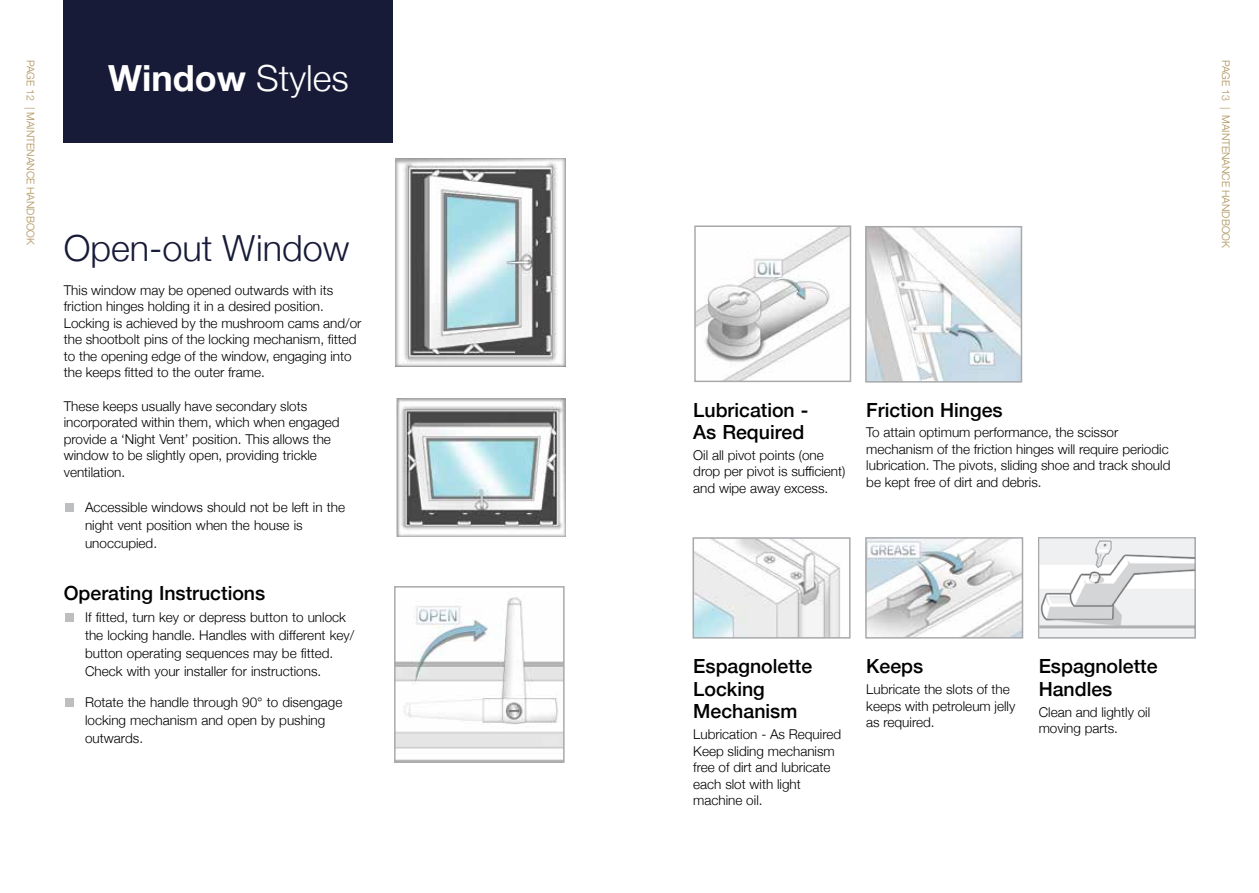
<style>
.page{position:relative;width:1259px;height:893px;background:#fff}
.page>*{position:absolute;margin:0;border:0;box-sizing:border-box;transform-origin:0 0}
.t1{font:300 36px "Helvetica Neue";color:#171b37}
.t2{font:700 36px "Helvetica Neue";color:#fff}
.t3{font:500 19.5px/22.5px "Helvetica Neue";color:#000}
.t4{font:300 13.5px/16.5px "Helvetica Neue";color:#000}
.t5{font:300 10.5px "Helvetica Neue";color:#ab9157}
.s1{font-weight:300}
</style>
<div class="page">
<div style="left:65px;top:503px;width:9px;height:9px;background:#bcbec0"></div>
<div style="left:65px;top:613px;width:9px;height:9px;background:#bcbec0"></div>
<div style="left:65px;top:698px;width:9px;height:9px;background:#bcbec0"></div>
<div style="left:1038px;top:537px;width:158px;height:102px;border:2px solid #a7a9ac"></div>
<div style="left:64px;top:0;width:329px;height:142px;background:#171b37"></div>
<img style="left:397px;top:398px;width:169px;height:138px">
<img style="left:397px;top:597px;width:164px;height:163px">
<div style="left:394px;top:586px;width:170px;height:177px;border:2px solid #a7a9ac"></div>
<img style="left:868px;top:229px;width:151px;height:151px">
<div style="left:865px;top:226px;width:157px;height:157px;border:2px solid #a7a9ac"></div>
<img style="left:695px;top:540px;width:145px;height:96px">
<div style="left:692px;top:537px;width:158px;height:102px;border:2px solid #a7a9ac"></div>
<img style="left:697px;top:228px;width:151px;height:151px">
<div style="left:694px;top:225px;width:157px;height:157px;border:2px solid #a7a9ac"></div>
<img style="left:868px;top:540px;width:152px;height:96px">
<div style="left:865px;top:537px;width:158px;height:102px;border:2px solid #a7a9ac"></div>
<img style="left:395px;top:158px;width:171px;height:208px">
<svg style="left:1039px;top:539px;width:155px;height:98px;fill:#eff0f1"></svg>
<p class="t5" style="left:39px;top:60px;width:187px;rotate:90deg">PAGE 12 | MAINTENANCE HANDBOOK</p>
<h1 class="t2" style="left:108px;top:50px;width:242px">Window <span class="s1">Styles</span></h1>
<p class="t5" style="left:1234px;top:60px;width:190px;rotate:90deg">PAGE 13 | MAINTENANCE HANDBOOK</p>
<h1 class="t1" style="left:64px;top:219px;width:287px">Open-out Window</h1>
<p class="t4" style="left:64px;top:281px;width:299px">This window may be opened outwards with its friction hinges holding it in a desired position.<br>Locking is achieved by the mushroom cams and/or the shootbolt pins of the locking mechanism, fitted to the opening edge of the window, engaging into the keeps fitted to the outer frame.</p>
<p class="t4" style="left:64px;top:397px;width:277px">These keeps usually have secondary slots incorporated within them, which when engaged provide a ‘Night Vent’ position. This allows the window to be slightly open, providing trickle ventilation.</p>
<p class="t4" style="left:85px;top:497px;width:261px;line-height:18px">Accessible windows should not be left in the night vent position when the house is unoccupied.</p>
<h2 class="t3" style="left:64px;top:580px;width:203px">Operating Instructions</h2>
<p class="t4" style="left:85px;top:607px;width:271px;line-height:18px">If fitted, turn key or depress button to unlock the locking handle. Handles with different key/ button operating sequences may be fitted.<br>Check with your installer for instructions.</p>
<p class="t4" style="left:85px;top:692px;width:259px;line-height:18px">Rotate the handle through 90° to disengage locking mechanism and open by pushing outwards.</p>
<h2 class="t3" style="left:693px;top:397px;width:117px">Lubrication -<br>As Required</h2>
<p class="t4" style="left:693px;top:446px;width:154px">Oil all pivot points (one drop per pivot is sufficient) and wipe away excess.</p>
<h2 class="t3" style="left:866px;top:397px;width:138px">Friction Hinges</h2>
<p class="t4" style="left:866px;top:423px;width:306px">To attain optimum performance, the scissor mechanism of the friction hinges will require periodic lubrication. The pivots, sliding shoe and track should be kept free of dirt and debris.</p>
<h2 class="t3" style="left:693px;top:654px;width:120px">Espagnolette<br>Locking<br>Mechanism</h2>
<p class="t4" style="left:693px;top:725px;width:149px">Lubrication - As Required<br>Keep sliding mechanism free of dirt and lubricate each slot with light machine oil.</p>
<h2 class="t3" style="left:866px;top:654px;width:59px">Keeps</h2>
<p class="t4" style="left:866px;top:680px;width:151px">Lubricate the slots of the keeps with petroleum jelly as required.</p>
<h2 class="t3" style="left:1038px;top:654px;width:120px">Espagnolette<br>Handles</h2>
<p class="t4" style="left:1038px;top:703px;width:113px">Clean and lightly oil moving parts.</p>
</div>
